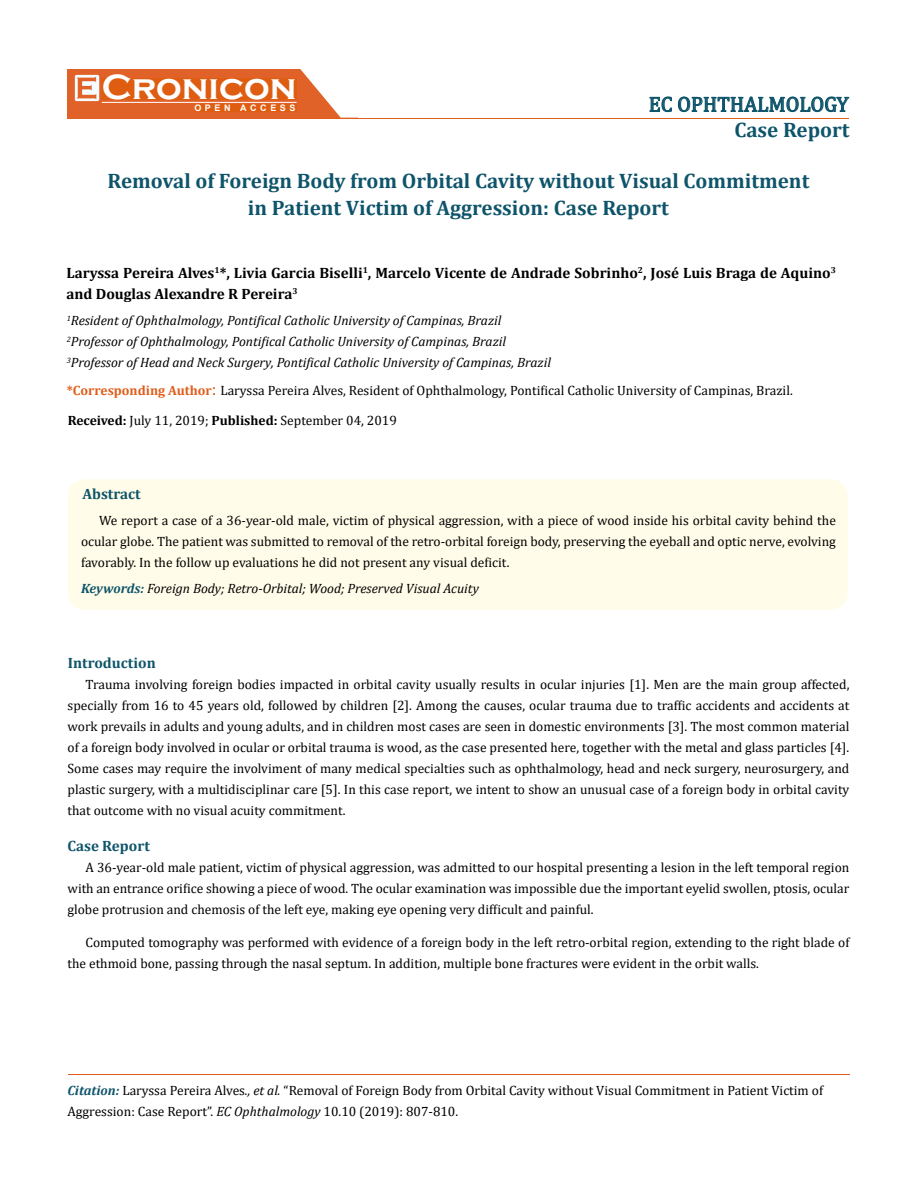
<style>
.page{position:relative;width:917px;height:1188px;background:#fff}
.page>*{position:absolute;margin:0;border:0;box-sizing:border-box;transform-origin:0 0}
.t1{font:700 36px "Copperplate Gothic";color:#fff}
.t2{font:700 21px/27px "Cambria";color:#0e546a;text-align:center}
.t3{font:21px "Cambria";color:#0e546a}
.t4{font:700 15px/21px "Cambria";color:#000}
.t5{font:700 15px "Cambria";color:#0e546a}
.t6{font:13.5px/21px "Cambria";color:#000;text-align:justify}
.t7{font:italic 13.5px/21px "Cambria";color:#000}
.t8{font:700 9px "Arial";letter-spacing:.4em;color:#fff}
.s1{font-weight:700;color:#e05d1a}
.s2{font-size:18px;color:#e05d1a}
.s3{font-weight:700}
.s4{font-weight:700;color:#0e546a}
.s5{font-weight:700;font-style:italic;color:#0e546a}
.s6{font-style:italic}
</style>
<div class="page">
<div style="left:67px;top:70px;width:290px;height:49px;background:#e06228"></div>
<svg style="left:300px;top:69px;width:58px;height:49px"></svg>
<img style="left:75px;top:75px;width:24px;height:26px">
<div style="left:102px;top:79px;width:195px;height:21px;background:#df5d11"></div>
<div style="left:194px;top:105px;width:103px;height:7px;background:#df5d11"></div>
<svg style="left:649px;top:97px;width:200px;height:15px"></svg>
<hr style="left:102px;top:102px;width:194px;height:1px;background:#fff">
<hr style="left:279px;top:118px;width:569px;height:1px;background:#e05d1a">
<hr style="left:68px;top:1074px;width:781px;height:1px;background:#e05d1a">
<div style="left:67px;top:479px;width:780px;height:131px;background:#fffde9;border-radius:18px"></div>
<h1 class="t1" style="left:102px;top:68px;width:196px">Cronicon</h1>
<p class="t8" style="left:194px;top:102px;width:103px">OPEN ACCESS</p>
<h2 class="t3" style="left:648px;top:92px;width:201px">EC OPHTHALMOLOGY</h2>
<h2 class="t2" style="left:734px;top:116px;width:117px">Case Report</h2>
<h2 class="t2" style="left:108px;top:166px;width:703px">Removal of Foreign Body from Orbital Cavity without Visual Commitment in Patient Victim of Aggression: Case Report</h2>
<p class="t4" style="left:66px;top:262px;width:771px">Laryssa Pereira Alves<sup>1</sup>*, Livia Garcia Biselli<sup>1</sup>, Marcelo Vicente de Andrade Sobrinho<sup>2</sup>, José Luis Braga de Aquino<sup>3 </sup>and Douglas Alexandre R Pereira<sup>3</sup></p>
<p class="t7" style="left:67px;top:310px;width:485px"><sup>1</sup>Resident of Ophthalmology, Pontifical Catholic University of Campinas, Brazil<br><sup>2</sup>Professor of Ophthalmology, Pontifical Catholic University of Campinas, Brazil<br><sup>3</sup>Professor of Head and Neck Surgery, Pontifical Catholic University of Campinas, Brazil</p>
<p class="t6" style="left:67px;top:380px;width:727px"><span class="s1">*Corresponding Author</span><span class="s2">:</span> Laryssa Pereira Alves, Resident of Ophthalmology, Pontifical Catholic University of Campinas, Brazil.</p>
<p class="t6" style="left:68px;top:410px;width:330px"><span class="s3">Received:</span> July 11, 2019; <span class="s3">Published:</span> September 04, 2019</p>
<p class="t5" style="left:82px;top:483px;width:60px">Abstract</p>
<p class="t6" style="left:81px;top:510px;width:756px;text-indent:18px">We report a case of a 36-year-old male, victim of physical aggression, with a piece of wood inside his orbital cavity behind the ocular globe. The patient was submitted to removal of the retro-orbital foreign body, preserving the eyeball and optic nerve, evolving favorably. In the follow up evaluations he did not present any visual deficit.</p>
<p class="t7" style="left:81px;top:578px;width:399px"><span class="s4">Keywords:</span> Foreign Body; Retro-Orbital; Wood; Preserved Visual Acuity</p>
<p class="t5" style="left:68px;top:652px;width:89px">Introduction</p>
<p class="t6" style="left:68px;top:674px;width:783px;text-indent:18px">Trauma involving foreign bodies impacted in orbital cavity usually results in ocular injuries [1]. Men are the main group affected, specially from 16 to 45 years old, followed by children [2]. Among the causes, ocular trauma due to traffic accidents and accidents at work prevails in adults and young adults, and in children most cases are seen in domestic environments [3]. The most common material of a foreign body involved in ocular or orbital trauma is wood, as the case presented here, together with the metal and glass particles [4].<br>Some cases may require the involviment of many medical specialties such as ophthalmology, head and neck surgery, neurosurgery, and plastic surgery, with a multidisciplinar care [5]. In this case report, we intent to show an unusual case of a foreign body in orbital cavity that outcome with no visual acuity commitment.</p>
<p class="t5" style="left:68px;top:836px;width:84px">Case Report</p>
<p class="t6" style="left:68px;top:857px;width:783px;text-indent:18px">A 36-year-old male patient, victim of physical aggression, was admitted to our hospital presenting a lesion in the left temporal region with an entrance orifice showing a piece of wood. The ocular examination was impossible due the important eyelid swollen, ptosis, ocular globe protrusion and chemosis of the left eye, making eye opening very difficult and painful.</p>
<p class="t6" style="left:68px;top:932px;width:783px;text-indent:18px">Computed tomography was performed with evidence of a foreign body in the left retro-orbital region, extending to the right blade of the ethmoid bone, passing through the nasal septum. In addition, multiple bone fractures were evident in the orbit walls.</p>
<p class="t6" style="left:68px;top:1080px;width:757px"><span class="s5">Citation:</span> Laryssa Pereira Alves<span class="s6">., et al.</span> “Removal of Foreign Body from Orbital Cavity without Visual Commitment in Patient Victim of<br>Aggression: Case Report”. <span class="s6">EC Ophthalmology</span> 10.10 (2019): 807-810.</p>
</div>
